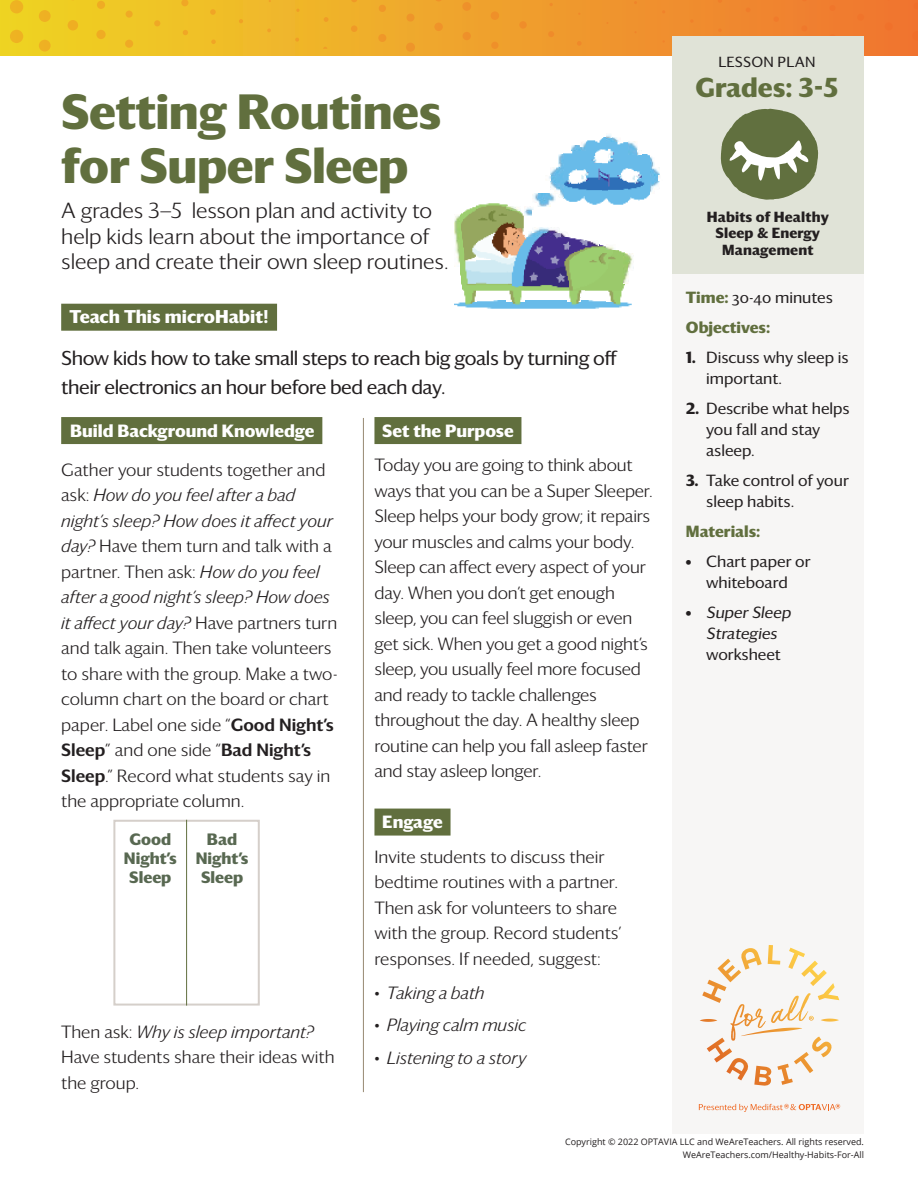
<style>
.page{position:relative;width:918px;height:1188px;background:#fff}
.page>*{position:absolute;margin:0;border:0;box-sizing:border-box;transform-origin:0 0}
.t1{font:700 48.15px/53.6px "Darby Sans";letter-spacing:-.01em;color:#616f3e}
.t2{font:700 26.7px "Darby Sans";color:#616f3e}
.t3{font:300 21.3px/25.5px "Darby Sans";color:#231f20}
.Subhead{font:19.5px/28.5px "Darby Sans";letter-spacing:-.02em;color:#231f20}
.t4{font:700 18px "Darby Sans";color:#fff}
.t5{font:300 17.25px/25.5px "Darby Sans";letter-spacing:-.01em;color:#231f20}
.t6{font:italic 300 17.25px "Darby Sans";color:#231f20}
.t7{font:700 17.25px "Darby Sans";color:#fff}
.t8{font:700 16.05px/19.2px "Darby Sans";color:#586851;text-align:center}
.t9{font:15.75px/21px "Darby Sans";color:#231f20}
.t10{font:700 15.75px "Darby Sans";color:#616f3e}
.t11{font:700 14.25px/16.5px "Darby Sans";letter-spacing:.01em;color:#231f20;text-align:center}
.t12{font:14.25px "Darby Sans";letter-spacing:.02em;color:#231f20}
.t13{font:9px/13.5px "Open Sans";color:#231f20;text-align:right}
.s1{font-style:italic}
.s2{font-weight:500}
.s3{font-weight:700;color:#616f3e}
.s4{font-weight:700}
</style>
<div class="page">
<img style="left:455px;top:301px;width:177px;height:8px">
<img style="left:464px;top:206px;width:13px;height:95px">
<img style="left:507px;top:215px;width:18px;height:86px">
<img style="left:568px;top:237px;width:13px;height:64px">
<img style="left:607px;top:249px;width:17px;height:52px">
<img style="left:581px;top:239px;width:4px;height:55px">
<img style="left:459px;top:212px;width:5px;height:79px">
<img style="left:477px;top:203px;width:30px;height:88px">
<img style="left:524px;top:236px;width:44px;height:56px">
<img style="left:585px;top:245px;width:22px;height:46px">
<img style="left:624px;top:253px;width:5px;height:31px">
<img style="left:628px;top:253px;width:5px;height:18px">
<img style="left:455px;top:215px;width:5px;height:52px">
<svg style="left:607px;top:246px;width:7px;height:3px"></svg>
<svg style="left:585px;top:240px;width:13px;height:5px"></svg>
<img style="left:529px;top:232px;width:39px;height:5px">
<img style="left:533px;top:228px;width:25px;height:4px">
<img style="left:538px;top:193px;width:13px;height:13px">
<img style="left:585px;top:138px;width:17px;height:67px">
<img style="left:607px;top:142px;width:21px;height:63px">
<svg style="left:507px;top:193px;width:31px;height:22px"></svg>
<svg style="left:550px;top:193px;width:5px;height:9px"></svg>
<img style="left:563px;top:150px;width:22px;height:52px">
<img style="left:602px;top:137px;width:5px;height:65px">
<img style="left:628px;top:154px;width:22px;height:47px">
<img style="left:559px;top:154px;width:5px;height:44px">
<img style="left:555px;top:167px;width:4px;height:24px">
<img style="left:650px;top:156px;width:5px;height:37px">
<img style="left:550px;top:168px;width:5px;height:21px">
<img style="left:654px;top:167px;width:5px;height:22px">
<svg style="left:628px;top:142px;width:14px;height:13px"></svg>
<svg style="left:572px;top:142px;width:13px;height:8px"></svg>
<svg style="left:607px;top:134px;width:12px;height:8px"></svg>
<div style="left:0;top:0;width:918px;height:56px;background:linear-gradient(to right,#efd424,#f07532)"></div>
<div style="left:10px;top:0;width:13px;height:13px;background:#eeb222;border-radius:50%"></div>
<div style="left:39px;top:10px;width:12px;height:12px;background:#eeb023;border-radius:50%"></div>
<div style="left:68px;top:20px;width:10px;height:11px;background:#efae22;border-radius:50%"></div>
<svg style="left:96px;top:30px;width:10px;height:9px"></svg>
<div style="left:125px;top:40px;width:8px;height:8px;background:#efaa25;border-radius:50%"></div>
<div style="left:10px;top:30px;width:13px;height:13px;background:#eeb222;border-radius:50%"></div>
<div style="left:39px;top:40px;width:12px;height:12px;background:#eeb023;border-radius:50%"></div>
<svg style="left:913px;top:3px;width:5px;height:7px"></svg>
<div style="left:829px;top:5px;width:7px;height:6px;background:#f0762b;border-radius:50%"></div>
<div style="left:857px;top:14px;width:7px;height:7px;background:#f0742b;border-radius:50%"></div>
<div style="left:885px;top:22px;width:8px;height:9px;background:#f0712b;border-radius:50%"></div>
<svg style="left:912px;top:31px;width:6px;height:9px"></svg>
<svg style="left:718px;top:0;width:4px;height:3px"></svg>
<svg style="left:746px;top:7px;width:5px;height:5px"></svg>
<svg style="left:774px;top:16px;width:5px;height:6px"></svg>
<svg style="left:801px;top:25px;width:6px;height:6px"></svg>
<div style="left:829px;top:34px;width:7px;height:7px;background:#f0762b;border-radius:50%"></div>
<svg style="left:690px;top:19px;width:4px;height:4px"></svg>
<svg style="left:718px;top:28px;width:4px;height:4px"></svg>
<svg style="left:549px;top:3px;width:4px;height:3px"></svg>
<div style="left:462px;top:2px;width:9px;height:9px;background:#ee902a;border-radius:50%"></div>
<div style="left:491px;top:11px;width:8px;height:9px;background:#ef9029;border-radius:50%"></div>
<div style="left:519px;top:21px;width:8px;height:8px;background:#ef8d2a;border-radius:50%"></div>
<svg style="left:548px;top:31px;width:6px;height:6px"></svg>
<svg style="left:577px;top:41px;width:5px;height:5px"></svg>
<svg style="left:351px;top:0;width:6px;height:2px"></svg>
<div style="left:379px;top:5px;width:7px;height:7px;background:#ef9829;border-radius:50%"></div>
<div style="left:406px;top:14px;width:8px;height:8px;background:#ee952a;border-radius:50%"></div>
<div style="left:434px;top:23px;width:9px;height:8px;background:#ef932a;border-radius:50%"></div>
<div style="left:463px;top:32px;width:8px;height:8px;background:#ee902a;border-radius:50%"></div>
<div style="left:491px;top:42px;width:8px;height:7px;background:#ef9029;border-radius:50%"></div>
<svg style="left:296px;top:9px;width:4px;height:3px"></svg>
<svg style="left:324px;top:17px;width:5px;height:5px"></svg>
<div style="left:351px;top:25px;width:6px;height:7px;background:#ef9a27;border-radius:50%"></div>
<div style="left:378px;top:34px;width:8px;height:8px;background:#ef9829;border-radius:50%"></div>
<div style="left:406px;top:43px;width:9px;height:9px;background:#ee952a;border-radius:50%"></div>
<div style="left:181px;top:0;width:7px;height:6px;background:#f0a725;border-radius:50%"></div>
<svg style="left:210px;top:9px;width:6px;height:6px"></svg>
<svg style="left:239px;top:19px;width:4px;height:4px"></svg>
<svg style="left:267px;top:29px;width:4px;height:3px"></svg>
<svg style="left:295px;top:38px;width:4px;height:4px"></svg>
<div style="left:97px;top:1px;width:8px;height:8px;background:#efac24;border-radius:50%"></div>
<div style="left:126px;top:11px;width:7px;height:7px;background:#efaa25;border-radius:50%"></div>
<svg style="left:154px;top:20px;width:6px;height:6px"></svg>
<svg style="left:183px;top:30px;width:5px;height:5px"></svg>
<svg style="left:211px;top:40px;width:5px;height:4px"></svg>
<div style="left:374px;top:417px;width:147px;height:27px;background:#616f3e"></div>
<div style="left:374px;top:809px;width:77px;height:27px;background:#616f3e"></div>
<div style="left:61px;top:417px;width:261px;height:27px;background:#616f3e"></div>
<hr style="left:363px;top:418px;width:1px;height:674px;background:#978871">
<div style="left:61px;top:304px;width:216px;height:27px;background:#616f3e"></div>
<div style="left:672px;top:117px;width:192px;height:1017px;background:#f7f6f5"></div>
<div style="left:672px;top:36px;width:192px;height:238px;background:#e0e3d7"></div>
<svg style="left:721px;top:109px;width:97px;height:91px"></svg>
<svg style="left:699px;top:1104px;width:141px;height:8px"></svg>
<svg style="left:702px;top:945px;width:137px;height:76px"></svg>
<div style="left:113px;top:820px;width:147px;height:186px;background:#fff;border:2px solid #d5cfca"></div>
<hr style="left:186px;top:820px;width:1px;height:186px;background:#616f3e">
<p class="t1" style="left:61px;top:83px;width:382px">Setting Routines for Super Sleep</p>
<p class="t3" style="left:61px;top:197px;width:389px">A grades 3—5 lesson plan and activity to help kids learn about the importance of sleep and create their own sleep routines.</p>
<p class="t4" style="left:69px;top:303px;width:201px">Teach This microHabit!</p>
<p class="Subhead" style="left:61px;top:343px;width:558px">Show kids how to take small steps to reach big goals by turning off their electronics an hour before bed each day.</p>
<p class="t7" style="left:70px;top:417px;width:246px">Build Background Knowledge</p>
<p class="t5" style="left:61px;top:456px;width:279px">Gather your students together and ask: <span class="s1">How do you feel after a bad night’s sleep? How does it affect your day?</span> Have them turn and talk with a partner. Then ask: <span class="s1">How do you feel after a good night’s sleep? How does it affect your day?</span> Have partners turn and talk again. Then take volunteers to share with the group. Make a two&shy;column chart on the board or chart paper. Label one side “<span class="s2">Good Night’s Sleep</span>” and one side “<span class="s2">Bad Night’s Sleep</span>.” Record what students say in the appropriate column.</p>
<p class="t8" style="left:124px;top:828px;width:54px">Good<br>Night’s<br>Sleep</p>
<p class="t8" style="left:196px;top:828px;width:54px">Bad<br>Night’s<br>Sleep</p>
<p class="t5" style="left:61px;top:1018px;width:275px">Then ask: <span class="s1">Why is sleep important?<br></span>Have students share their ideas with the group.</p>
<p class="t7" style="left:382px;top:417px;width:133px">Set the Purpose</p>
<p class="t5" style="left:374px;top:452px;width:280px">Today you are going to think about ways that you can be a Super Sleeper.<br>Sleep helps your body grow; it repairs your muscles and calms your body.<br>Sleep can affect every aspect of your day. When you don’t get enough sleep, you can feel sluggish or even get sick. When you get a good night’s sleep, you usually feel more focused and ready to tackle challenges throughout the day. A healthy sleep routine can help you fall asleep faster and stay asleep longer.</p>
<p class="t7" style="left:382px;top:809px;width:62px">Engage</p>
<p class="t5" style="left:374px;top:843px;width:249px">Invite students to discuss their bedtime routines with a partner.<br>Then ask for volunteers to share with the group. Record students’ responses. If needed, suggest:</p>
<p class="t6" style="left:374px;top:981px;width:112px">• Taking a bath</p>
<p class="t6" style="left:374px;top:1013px;width:154px">• Playing calm music</p>
<p class="t6" style="left:374px;top:1046px;width:153px">• Listening to a story</p>
<p class="t12" style="left:718px;top:52px;width:99px">LESSON PLAN</p>
<p class="t2" style="left:695px;top:67px;width:144px">Grades: 3-5</p>
<p class="t11" style="left:707px;top:207px;width:123px">Habits of Healthy<br>Sleep &amp; Energy<br>Management</p>
<p class="t9" style="left:686px;top:286px;width:148px"><span class="s3">Time:</span> 30-40 minutes</p>
<p class="t10" style="left:686px;top:315px;width:86px">Objectives:</p>
<p class="t9" style="left:706px;top:346px;width:144px;text-indent:-20px"><span class="s4">1.</span> Discuss why sleep is important.</p>
<p class="t9" style="left:706px;top:397px;width:145px;text-indent:-20px"><span class="s4">2.</span> Describe what helps you fall and stay asleep.</p>
<p class="t9" style="left:706px;top:469px;width:144px;text-indent:-20px"><span class="s4">3.</span> Take control of your sleep habits.</p>
<p class="t10" style="left:686px;top:519px;width:76px">Materials:</p>
<p class="t9" style="left:686px;top:550px;width:126px;text-align:center"><span class="s4">•</span> Chart paper or whiteboard</p>
<p class="t9" style="left:686px;top:601px;width:109px;text-align:center"><span class="s4">•</span> Super Sleep<br>Strategies worksheet</p>
<p class="t13" style="left:565px;top:1135px;width:301px">Copyright © 2022 OPTAVIA LLC and WeAreTeachers. All rights reserved.<br>WeAreTeachers.com/Healthy-Habits-For-All</p>
</div>
